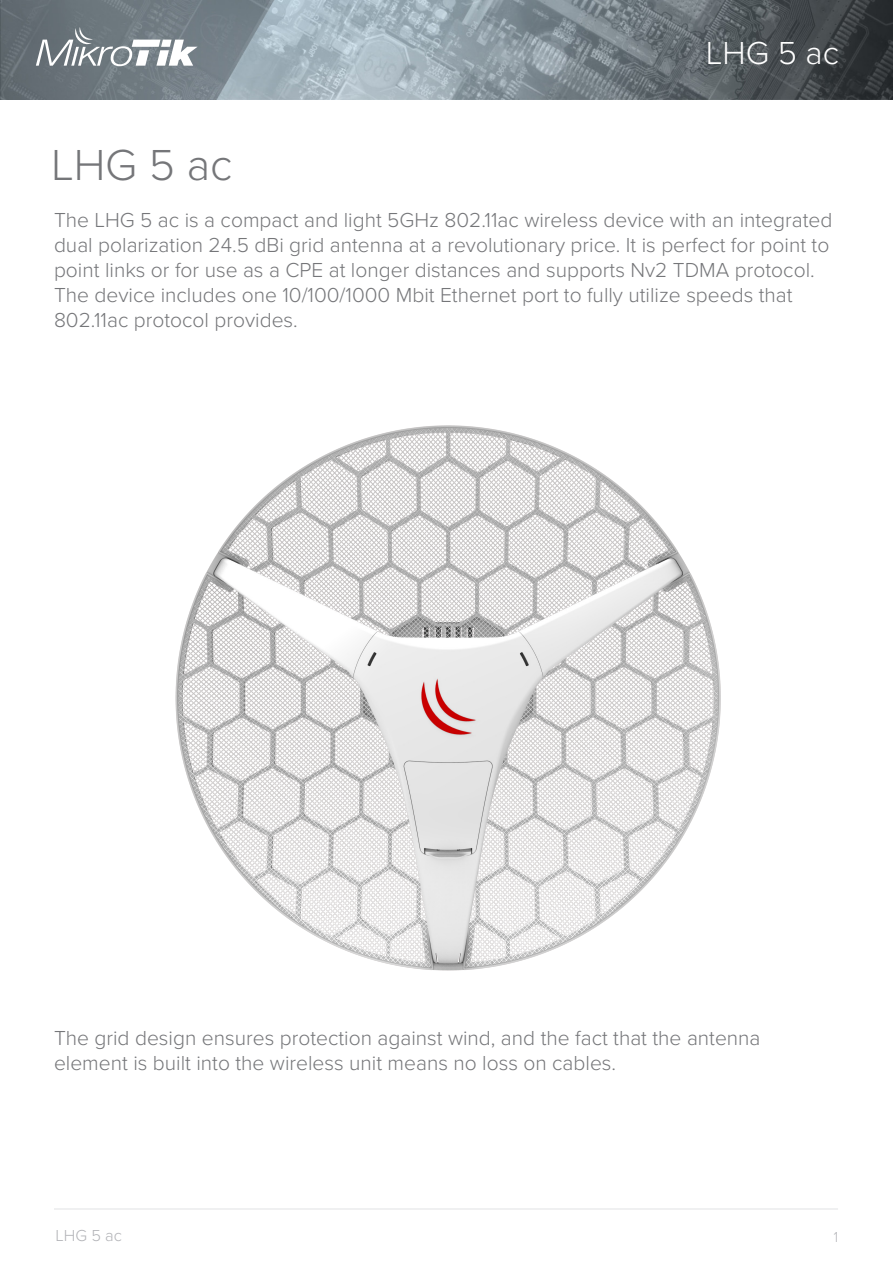
<style>
.page{position:relative;width:893px;height:1263px;background:#fff}
.page>*{position:absolute;margin:0;border:0;box-sizing:border-box;transform-origin:0 0}
.t1{font:300 45px "Proxima Nova";color:#757679}
.t2{font:300 33px "Proxima Nova";color:#fff}
.Teksts{font:300 21px/25.2px "Proxima Nova";color:#757679}
.t3{font:300 16.5px "Proxima Nova";color:#b2b3b7}
.t4{font:300 15px "Proxima Nova Cond";color:#b2b3b7}
</style>
<div class="page">
<img style="left:0;top:0;width:893px;height:100px">
<svg style="left:36px;top:27px;width:162px;height:39px"></svg>
<hr style="left:54px;top:1209px;width:784px;height:1px;background:#e1e2e4">
<img style="left:175px;top:425px;width:546px;height:546px">
<p class="t2" style="left:706px;top:28px;width:135px">LHG 5 ac</p>
<p class="t1" style="left:51px;top:132px;width:183px">LHG 5 ac</p>
<p class="Teksts" style="left:54px;top:206px;width:780px">The LHG 5 ac is a compact and light 5GHz 802.11ac wireless device with an integrated dual polarization 24.5 dBi grid antenna at a revolutionary price. It is perfect for point to point links or for use as a CPE at longer distances and supports Nv2 TDMA protocol.</p>
<p class="Teksts" style="left:54px;top:281px;width:740px">The device includes one 10/100/1000 Mbit Ethernet port to fully utilize speeds that<br>802.11ac protocol provides.</p>
<p class="Teksts" style="left:54px;top:1024px;width:708px">The grid design ensures protection against wind, and the fact that the antenna element is built into the wireless unit means no loss on cables.</p>
<p class="t3" style="left:56px;top:1223px;width:68px">LHG 5 ac</p>
<p class="t4" style="left:834px;top:1226px;width:6px">1</p>
</div>
